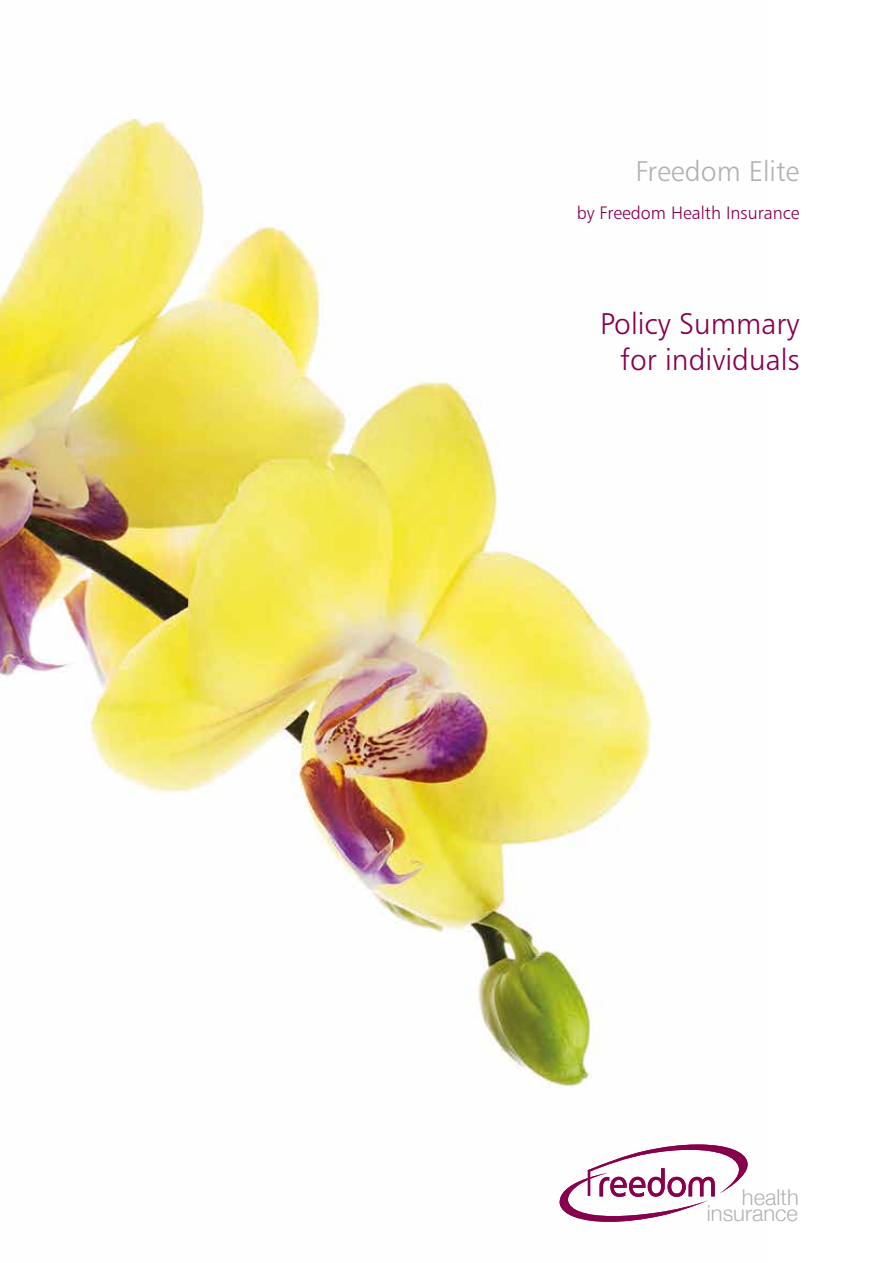
<style>
.page{position:relative;width:893px;height:1263px;background:#fff}
.page>*{position:absolute;margin:0;border:0;box-sizing:border-box;transform-origin:0 0}
.t1{font:30px/36px "Humanist 777 BT Light B";color:#87004e;text-align:right}
.t2{font:28.5px "Humanist 777 BT Light B";color:#b3b2b2}
.t3{font:300 21.9px/17px "Helvetica Neue";color:#b3b2b2;text-align:right}
.t4{font:18px "Humanist 777 BT Light B";color:#87004e}
</style>
<div class="page">
<img style="left:0;top:118px;width:653px;height:1087px">
<svg style="left:560px;top:1144px;width:188px;height:78px"></svg>
<p class="t2" style="left:635px;top:154px;width:166px">Freedom Elite</p>
<p class="t4" style="left:577px;top:202px;width:224px">by Freedom Health Insurance</p>
<p class="t1" style="left:600px;top:305px;width:201px">Policy Summary for individuals</p>
<p class="t3" style="left:707px;top:1188px;width:93px">health insurance</p>
</div>
